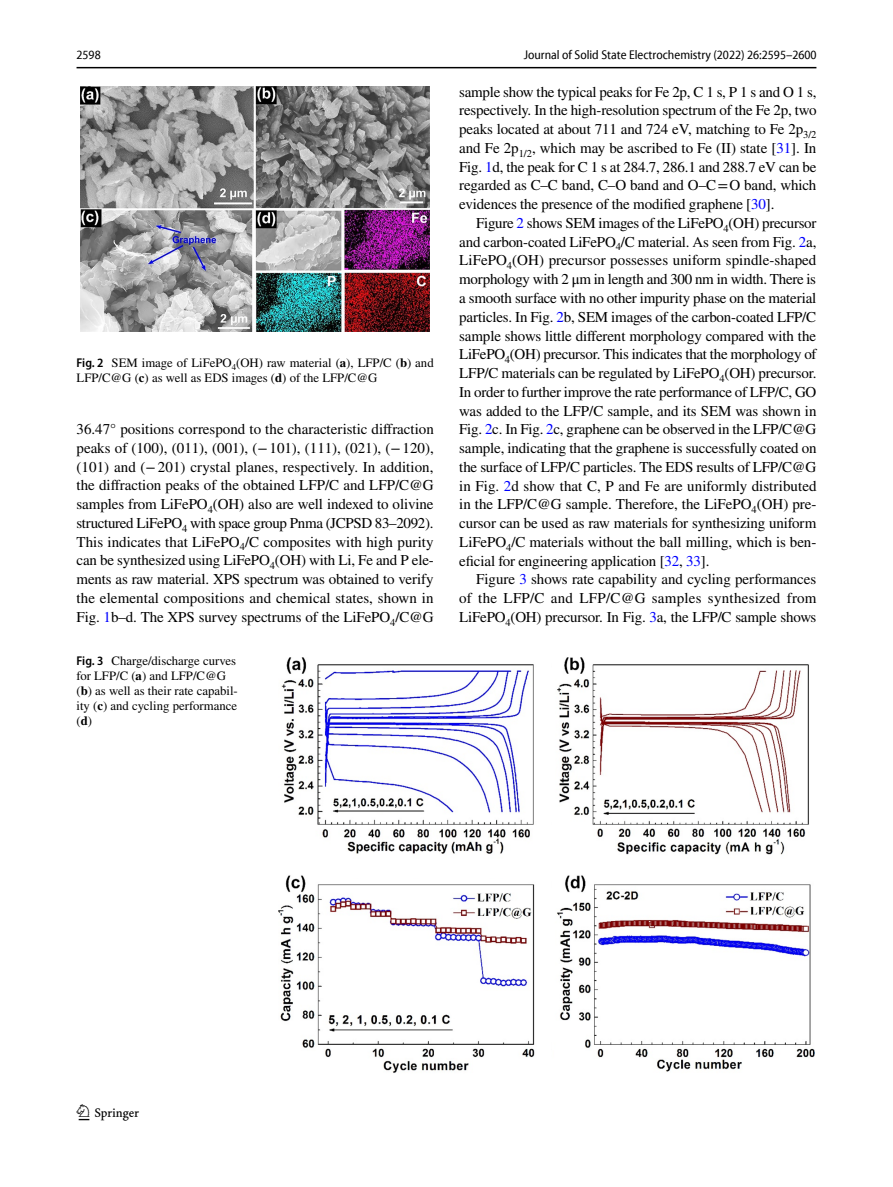
<style>
.page{position:relative;width:893px;height:1187px;background:#fff}
.page>*{position:absolute;margin:0;border:0;box-sizing:border-box;transform-origin:0 0}
.t1{font:22.5px "Springnew Regular 2";color:#000}
.t2{font:15px/18.8px "STIX";letter-spacing:-.01em;color:#000;text-align:justify}
.t3{font:12.75px/15px "STIX";color:#000}
.t4{font:semi-condensed 12.75px "Myriad Pro Unic";color:#000}
.s1{font-family:"Myriad Pro";font-weight:600;font-stretch:semi-condensed}
.s2{font-weight:700}
.s3{color:#00f}
</style>
<div class="page">
<hr style="left:77px;top:67px;width:739px;height:1px;background:#000">
<div style="left:77px;top:87px;width:357px;height:245px;background:linear-gradient(to bottom,#fff,#fff)"></div>
<img style="left:81px;top:87px;width:349px;height:245px">
<img style="left:278px;top:657px;width:537px;height:416px">
<p class="t4" style="left:77px;top:50px;width:26px">2598</p>
<p class="t4" style="left:524px;top:50px;width:294px">Journal of Solid State Electrochemistry (2022) 26:2595–2600</p>
<p class="t3" style="left:77px;top:356px;width:359px"><span class="s1">Fig. 2</span> SEM image of LiFePO<sub>4</sub>(OH) raw material (<span class="s2">a</span>), LFP/C (<span class="s2">b</span>) and<br>LFP/C@G (<span class="s2">c</span>) as well as EDS images (<span class="s2">d</span>) of the LFP/C@G</p>
<p class="t2" style="left:77px;top:420px;width:359px">36.47° positions correspond to the characteristic diffraction peaks of (100), (011), (001), (−101), (111), (021), (−120), (101) and (−201) crystal planes, respectively. In addition, the diffraction peaks of the obtained LFP/C and LFP/C@G samples from LiFePO<sub>4</sub>(OH) also are well indexed to olivine structured LiFePO<sub>4</sub> with space group Pnma (JCPSD 83–2092).<br>This indicates that LiFePO<sub>4</sub>/C composites with high purity can be synthesized using LiFePO<sub>4</sub>(OH) with Li, Fe and P ele&shy;ments as raw material. XPS spectrum was obtained to verify the elemental compositions and chemical states, shown in Fig. <span class="s3">1</span>b–d. The XPS survey spectrums of the LiFePO<sub>4</sub>/C@G</p>
<p class="t3" style="left:77px;top:654px;width:163px"><span class="s1">Fig. 3</span> Charge/discharge curves for LFP/C (<span class="s2">a</span>) and LFP/C@G (<span class="s2">b</span>) as well as their rate capabil&shy;ity (<span class="s2">c</span>) and cycling performance (<span class="s2">d</span>)</p>
<p class="t2" style="left:459px;top:83px;width:359px">sample show the typical peaks for Fe 2p, C 1 s, P 1 s and O 1 s, respectively. In the high-resolution spectrum of the Fe 2p, two peaks located at about 711 and 724 eV, matching to Fe 2p<sub>3/2 </sub>and Fe 2p<sub>1/2</sub>, which may be ascribed to Fe (II) state [<span class="s3">31</span>]. In Fig. <span class="s3">1</span>d, the peak for C 1 s at 284.7, 286.1 and 288.7 eV can be regarded as C–C band, C–O band and O–C=O band, which evidences the presence of the modified graphene [<span class="s3">30</span>].</p>
<p class="t2" style="left:459px;top:214px;width:359px;text-indent:17px">Figure <span class="s3">2</span> shows SEM images of the LiFePO<sub>4</sub>(OH) precursor and carbon-coated LiFePO<sub>4</sub>/C material. As seen from Fig. <span class="s3">2</span>a, LiFePO<sub>4</sub>(OH) precursor possesses uniform spindle-shaped morphology with 2 μm in length and 300 nm in width. There is a smooth surface with no other impurity phase on the material particles. In Fig. <span class="s3">2</span>b, SEM images of the carbon-coated LFP/C sample shows little different morphology compared with the LiFePO<sub>4</sub>(OH) precursor. This indicates that the morphology of LFP/C materials can be regulated by LiFePO<sub>4</sub>(OH) precursor.<br>In order to further improve the rate performance of LFP/C, GO was added to the LFP/C sample, and its SEM was shown in Fig. <span class="s3">2</span>c. In Fig. <span class="s3">2</span>c, graphene can be observed in the LFP/C@G sample, indicating that the graphene is successfully coated on the surface of LFP/C particles. The EDS results of LFP/C@G in Fig. <span class="s3">2</span>d show that C, P and Fe are uniformly distributed in the LFP/C@G sample. Therefore, the LiFePO<sub>4</sub>(OH) pre&shy;cursor can be used as raw materials for synthesizing uniform LiFePO<sub>4</sub>/C materials without the ball milling, which is ben&shy;eficial for engineering application [<span class="s3">32</span>, <span class="s3">33</span>].</p>
<p class="t2" style="left:459px;top:571px;width:359px;text-indent:17px">Figure <span class="s3">3</span> shows rate capability and cycling performances of the LFP/C and LFP/C@G samples synthesized from LiFePO<sub>4</sub>(OH) precursor. In Fig. <span class="s3">3</span>a, the LFP/C sample shows</p>
<h1 class="t1" style="left:79px;top:1104px;width:62px">1 3</h1>
</div>
